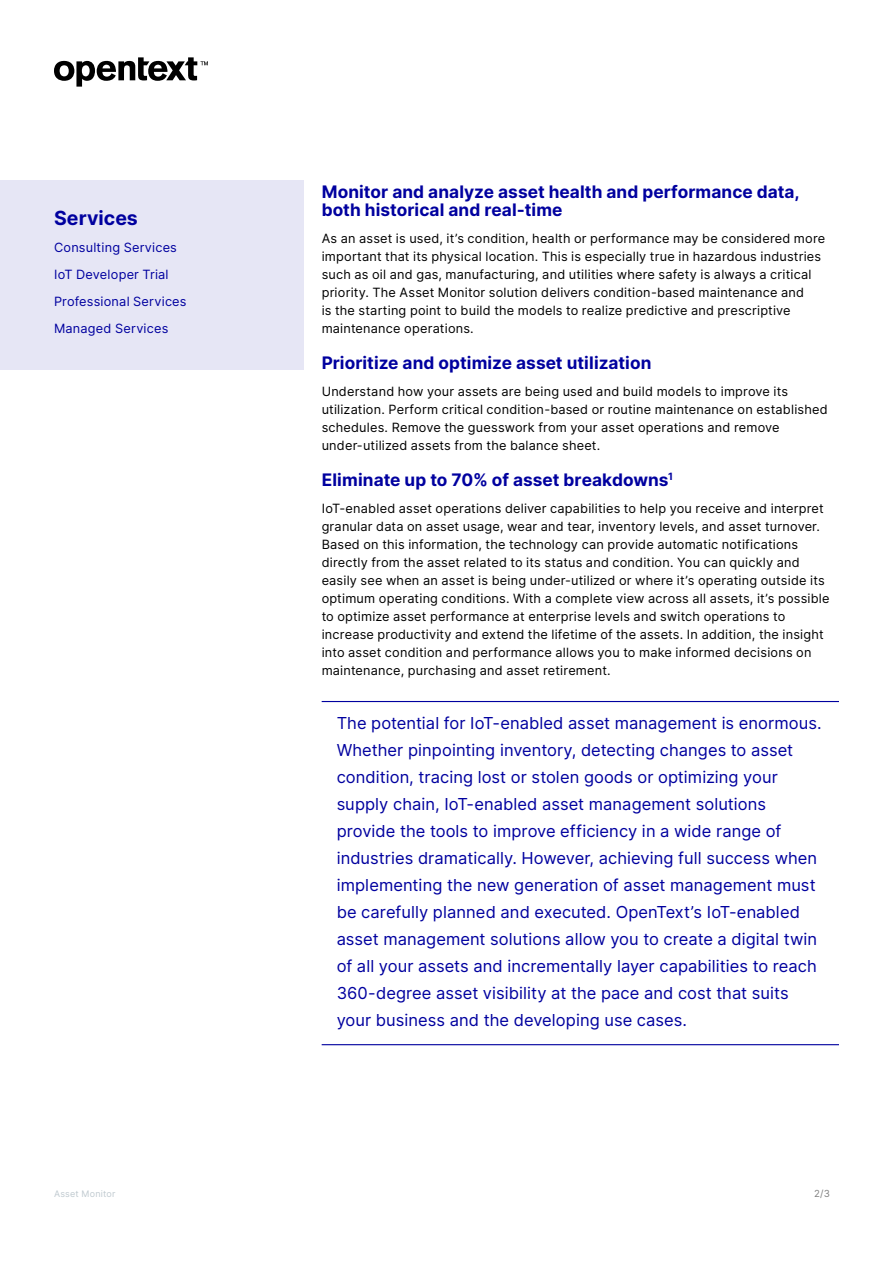
<style>
.page{position:relative;width:893px;height:1263px;background:#fff}
.page>*{position:absolute;margin:0;border:0;box-sizing:border-box;transform-origin:0 0}
.Sidebar_Header_-_ins{font:700 19.5px "Inter";letter-spacing:.005em;color:#00009f}
.t1{font:700 17.25px/18px "Inter";letter-spacing:.005em;color:#00009f}
.Inline_callout{font:16.5px/27px "Inter";letter-spacing:.005em;color:#00009f}
.Body{font:12.75px/18px "Inter";letter-spacing:.015em;color:#000}
.Sidebar_body{font:12.75px "Inter";letter-spacing:.015em;color:#00009f}
.t2{font:9.75px "Inter";color:#808080}
.t3{font:9px "Inter";letter-spacing:.03em;color:#bfc9cf}
</style>
<div class="page">
<svg style="left:54px;top:57px;width:154px;height:30px"></svg>
<div style="left:0;top:180px;width:303px;height:189px;background:#e6e6f5"></div>
<hr style="left:322px;top:701px;width:517px;height:1px;background:#00009f">
<hr style="left:322px;top:1044px;width:517px;height:1px;background:#00009f">
<p class="Sidebar_Header_-_ins" style="left:54px;top:204px;width:85px">Services</p>
<p class="Sidebar_body" style="left:54px;top:238px;width:124px">Consulting Services</p>
<p class="Sidebar_body" style="left:54px;top:265px;width:116px">IoT Developer Trial</p>
<p class="Sidebar_body" style="left:54px;top:292px;width:134px">Professional Services</p>
<p class="Sidebar_body" style="left:54px;top:319px;width:116px">Managed Services</p>
<h3 class="t1" style="left:322px;top:182px;width:480px">Monitor and analyze asset health and performance data, both historical and real-time</h3>
<p class="Body" style="left:322px;top:229px;width:505px">As an asset is used, it’s condition, health or performance may be considered more important that its physical location. This is especially true in hazardous industries such as oil and gas, manufacturing, and utilities where safety is always a critical priority. The Asset Monitor solution delivers condition-based maintenance and<br>is the starting point to build the models to realize predictive and prescriptive maintenance operations.</p>
<h3 class="t1" style="left:322px;top:353px;width:331px">Prioritize and optimize asset utilization</h3>
<p class="Body" style="left:322px;top:382px;width:508px">Understand how your assets are being used and build models to improve its utilization. Perform critical condition-based or routine maintenance on established schedules. Remove the guesswork from your asset operations and remove under-utilized assets from the balance sheet.</p>
<h3 class="t1" style="left:322px;top:470px;width:353px">Eliminate up to 70% of asset breakdowns<sup>1</sup></h3>
<p class="Body" style="left:322px;top:499px;width:509px">IoT-enabled asset operations deliver capabilities to help you receive and interpret granular data on asset usage, wear and tear, inventory levels, and asset turnover.<br>Based on this information, the technology can provide automatic notifications directly from the asset related to its status and condition. You can quickly and easily see when an asset is being under-utilized or where it’s operating outside its optimum operating conditions. With a complete view across all assets, it’s possible to optimize asset performance at enterprise levels and switch operations to increase productivity and extend the lifetime of the assets. In addition, the insight into asset condition and performance allows you to make informed decisions on maintenance, purchasing and asset retirement.</p>
<p class="Inline_callout" style="left:337px;top:709px;width:486px">The potential for IoT-enabled asset management is enormous.<br>Whether pinpointing inventory, detecting changes to asset condition, tracing lost or stolen goods or optimizing your supply chain, IoT-enabled asset management solutions provide the tools to improve efficiency in a wide range of industries dramatically. However, achieving full success when implementing the new generation of asset management must be carefully planned and executed. OpenText’s IoT-enabled asset management solutions allow you to create a digital twin of all your assets and incrementally layer capabilities to reach 360-degree asset visibility at the pace and cost that suits your business and the developing use cases.</p>
<p class="t3" style="left:54px;top:1187px;width:63px">Asset Monitor</p>
<p class="t2" style="left:814px;top:1186px;width:17px">2/3</p>
</div>
